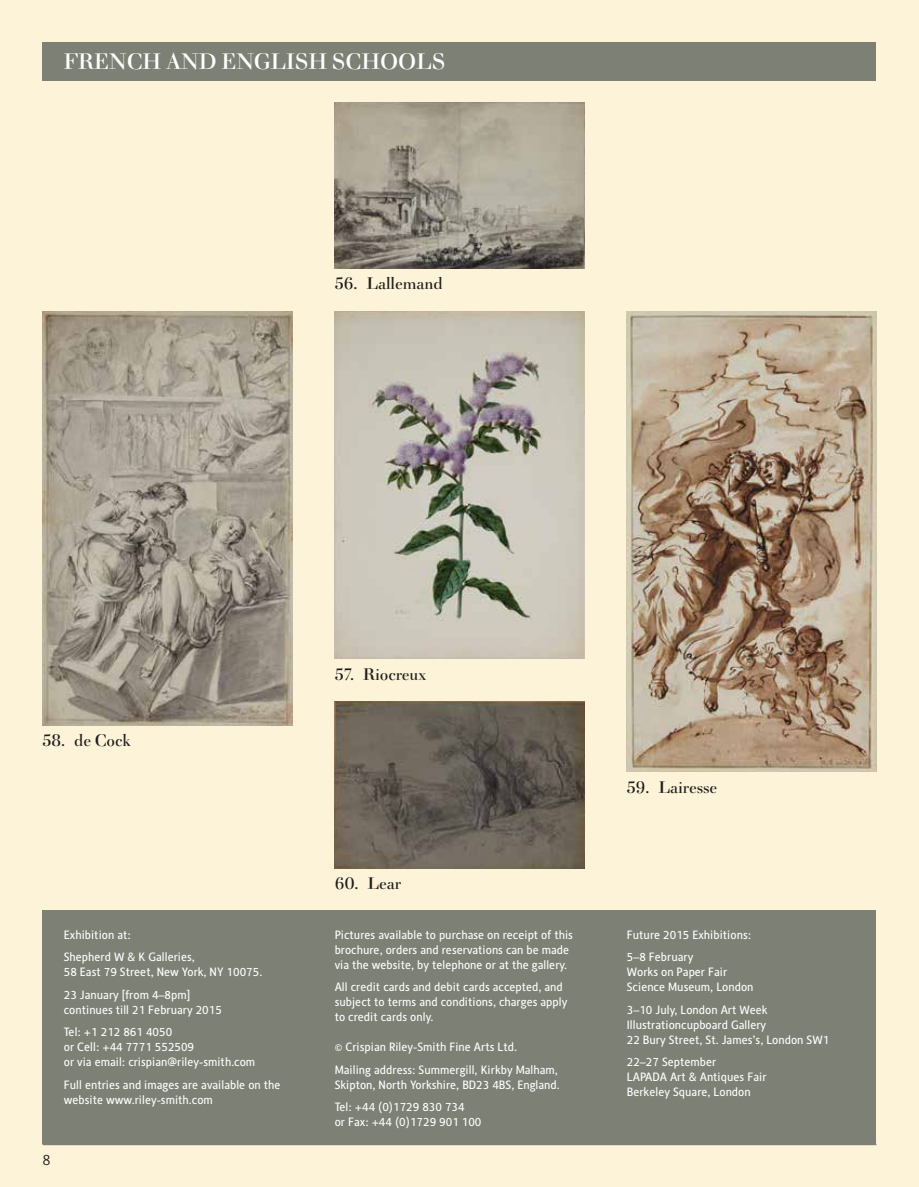
<style>
.page{position:relative;width:919px;height:1187px;background:#fff}
.page>*{position:absolute;margin:0;border:0;box-sizing:border-box;transform-origin:0 0}
.t1{font:24px "Acanthus";color:#fff}
.t2{font:18px "Acanthus";color:#1d1d1b}
.t3{font:300 15px "Alber";color:#1d1d1b}
.t4{font:12px/15px "Alber";color:#fff}
.s1{font-family:"Acanthus Small Caps"}
</style>
<div class="page">
<div style="left:0;top:0;width:918px;height:1186px;background:#fcf3d8"></div>
<div style="left:43px;top:910px;width:833px;height:234px;background:#7d8175"></div>
<img style="left:334px;top:102px;width:250px;height:166px">
<img style="left:334px;top:311px;width:250px;height:348px">
<img style="left:43px;top:311px;width:249px;height:414px">
<img style="left:626px;top:311px;width:250px;height:460px">
<img style="left:334px;top:701px;width:250px;height:167px">
<hr style="left:43px;top:1143px;width:833px;height:2px;background:#7d8175">
<div style="left:43px;top:43px;width:833px;height:38px;background:#7d8175"></div>
<h1 class="t1" style="left:64px;top:50px;width:383px">FRENCH AND ENGLISH SCHOOLS</h1>
<h2 class="t2" style="left:334px;top:275px;width:109px"><span class="s1">56.</span> Lallemand</h2>
<h2 class="t2" style="left:43px;top:731px;width:90px"><span class="s1">58.</span> de Cock</h2>
<p class="t4" style="left:64px;top:923px;width:133px;line-height:22.5px">Exhibition at:<br>Shepherd W &amp; K Galleries,</p>
<p class="t4" style="left:64px;top:960px;width:200px;line-height:22.5px">58 East 79 Street, New York, NY 10075.<br>23 January [from 4–8pm]</p>
<p class="t4" style="left:64px;top:998px;width:160px;line-height:22.5px">continues till 21 February 2015<br>Tel: +1 212 861 4050</p>
<p class="t4" style="left:64px;top:1039px;width:193px">or Cell: +44 7771 552509<br>or via email: crispian@riley-smith.com</p>
<p class="t4" style="left:64px;top:1076px;width:218px">Full entries and images are available on the website www.riley-smith.com</p>
<p class="t3" style="left:43px;top:1150px;width:10px">8</p>
<h2 class="t2" style="left:334px;top:665px;width:93px"><span class="s1">57.</span> Riocreux</h2>
<h2 class="t2" style="left:335px;top:874px;width:68px"><span class="s1">60.</span> Lear</h2>
<p class="t4" style="left:334px;top:926px;width:240px">Pictures available to purchase on receipt of this brochure, orders and reservations can be made via the website, by telephone or at the gallery.</p>
<p class="t4" style="left:334px;top:979px;width:234px">All credit cards and debit cards accepted, and subject to terms and conditions, charges apply to credit cards only.</p>
<p class="t4" style="left:334px;top:1035px;width:225px;line-height:22.5px">© Crispian Riley-Smith Fine Arts Ltd.<br>Mailing address: Summergill, Kirkby Malham,</p>
<p class="t4" style="left:334px;top:1073px;width:227px;line-height:22.5px">Skipton, North Yorkshire, BD23 4BS, England.<br>Tel: +44 (0)1729 830 734</p>
<p class="t4" style="left:334px;top:1114px;width:148px">or Fax: +44 (0)1729 901 100</p>
<h2 class="t2" style="left:626px;top:778px;width:92px"><span class="s1">59.</span> Lairesse</h2>
<p class="t4" style="left:626px;top:923px;width:126px;line-height:22.5px">Future 2015 Exhibitions:<br>5–8 February</p>
<p class="t4" style="left:626px;top:964px;width:128px">Works on Paper Fair<br>Science Museum, London</p>
<p class="t4" style="left:626px;top:1001px;width:204px">3–10 July, London Art Week<br>Illustrationcupboard Gallery<br>22 Bury Street, St. James’s, London SW1</p>
<p class="t4" style="left:626px;top:1054px;width:141px">22–27 September<br>LAPADA Art &amp; Antiques Fair<br>Berkeley Square, London</p>
</div>
